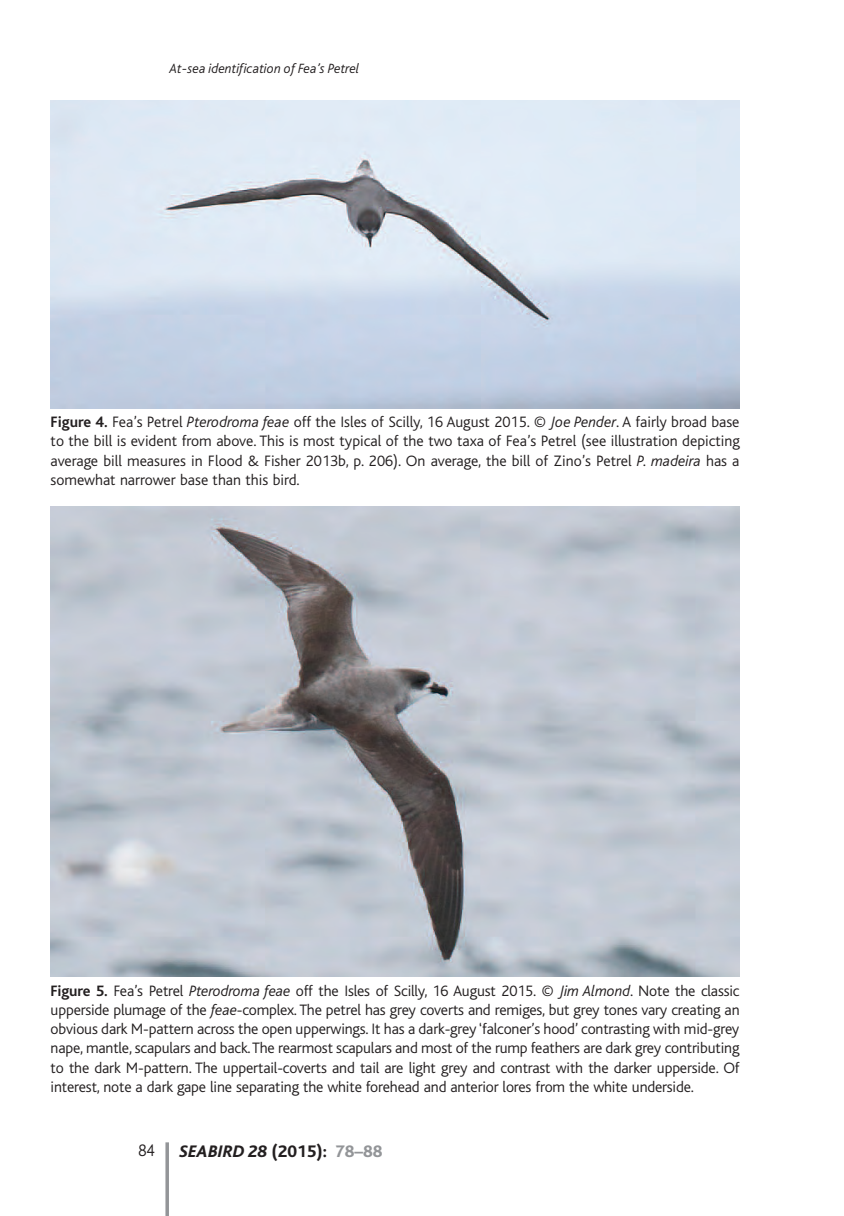
<style>
.page{position:relative;width:844px;height:1216px;background:#fff}
.page>*{position:absolute;margin:0;border:0;box-sizing:border-box;transform-origin:0 0}
.t1{font:italic 800 17.5px "Bliss";color:#231f20}
.t2{font:300 17.5px "Bliss";color:#231f20;scale:.9 1}
.t3{font:300 15.75px/19.2px "Bliss";letter-spacing:-.01em;color:#231f20;text-align:justify}
.t4{font:italic 300 14px "Bliss";color:#231f20}
.s1{font-weight:700}
.s2{font-style:italic}
.s3{font-style:normal}
.s4{font-style:normal;color:#939598}
</style>
<div class="page">
<svg style="left:165px;top:1142px;width:4px;height:73px"></svg>
<img style="left:51px;top:506px;width:688px;height:470px">
<img style="left:51px;top:100px;width:688px;height:308px">
<p class="t4" style="left:169px;top:64px;width:191px">At-sea identification of Fea’s Petrel</p>
<p class="t3" style="left:51px;top:414px;width:690px"><span class="s1">Figure 4.</span> Fea’s Petrel <span class="s2">Pterodroma feae</span> off the Isles of Scilly, 16 August 2015. © <span class="s2">Joe Pender</span>. A fairly broad base to the bill is evident from above. This is most typical of the two taxa of Fea’s Petrel (see illustration depicting average bill measures in Flood &amp; Fisher 2013b, p. 206). On average, the bill of Zino’s Petrel <span class="s2">P. madeira</span> has a somewhat narrower base than this bird.</p>
<p class="t3" style="left:51px;top:982px;width:690px"><span class="s1">Figure 5.</span> Fea’s Petrel <span class="s2">Pterodroma feae</span> off the Isles of Scilly, 16 August 2015. © <span class="s2">Jim Almond</span>. Note the classic upperside plumage of the <span class="s2">feae</span>-complex. The petrel has grey coverts and remiges, but grey tones vary creating an obvious dark M-pattern across the open upperwings. It has a dark-grey ‘falconer’s hood’ contrasting with mid-grey nape, mantle, scapulars and back. The rearmost scapulars and most of the rump feathers are dark grey contributing to the dark M-pattern. The uppertail-coverts and tail are light grey and contrast with the darker upperside. Of interest, note a dark gape line separating the white forehead and anterior lores from the white underside.</p>
<p class="t2" style="left:138px;top:1144px;width:20px">84</p>
<p class="t1" style="left:179px;top:1145px;width:204px">SEABIRD 28 <span class="s3">(2015):</span> <span class="s4">78–88</span></p>
</div>
